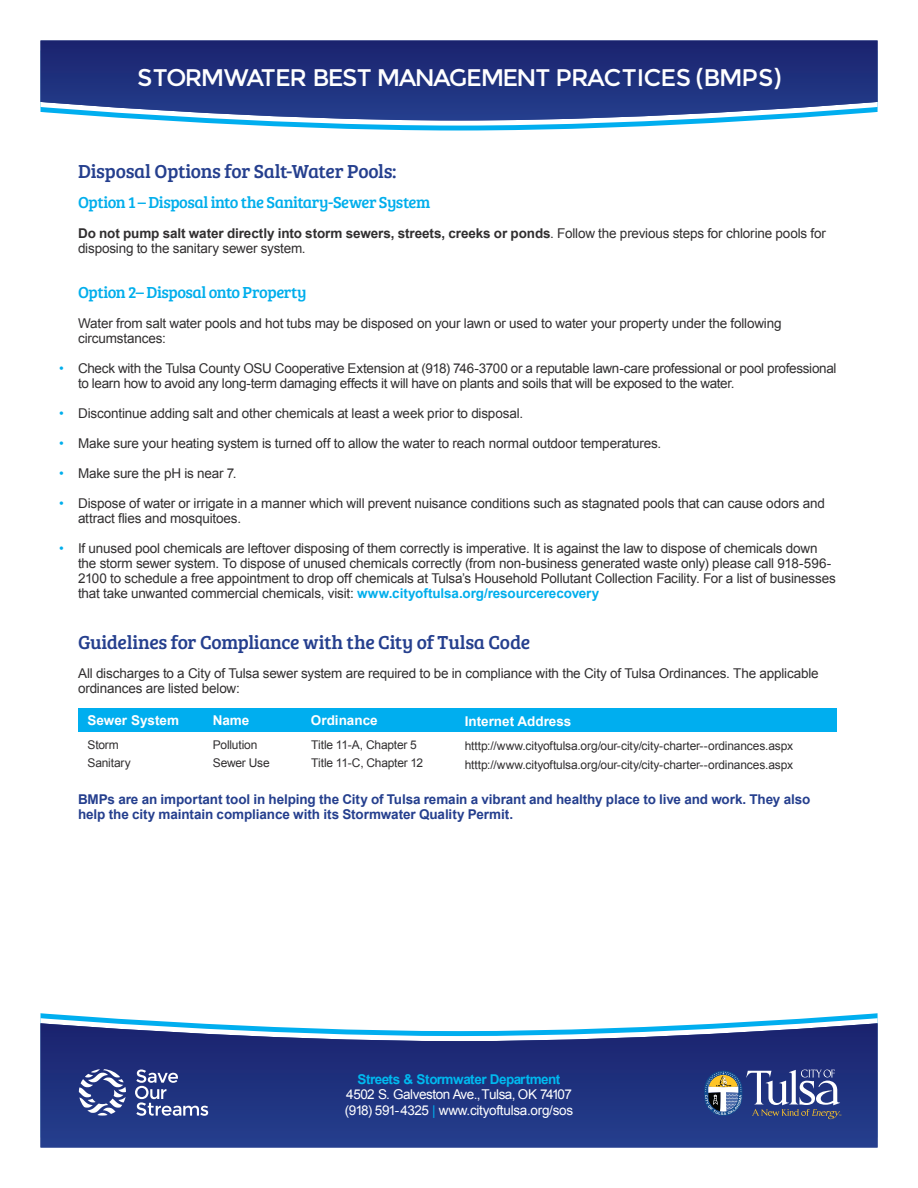
<style>
.page{position:relative;width:918px;height:1188px;background:#fff}
.page>*{position:absolute;margin:0;border:0;box-sizing:border-box;transform-origin:0 0}
.t1{font:24px "Montserrat";letter-spacing:-.08em;color:#fff}
.Paragraph_Style_1{font:19.5px "Bree Serif";letter-spacing:-.015em;color:#253f8e}
.Paragraph_Style_1-2{font:16.5px "Bree Serif";letter-spacing:-.03em;color:#00aeec}
.Paragraph_Style_1-3{font:13.5px/15px "Arial";letter-spacing:-.015em;color:#312f30}
.t2{font:700 13.5px/15px "Arial";letter-spacing:-.005em;color:#253f8e}
.t3{font:700 13.5px "Arial";color:#fff}
.t4{font:13.5px "Arial";letter-spacing:-.02em;color:#fff}
.t5{font:13.5px "Arial";letter-spacing:-.04em;color:#fff}
.t6{font:700 13.5px "Arial";letter-spacing:-.04em;color:#00b9ef}
.t7{font:12px "Arial";letter-spacing:-.015em;color:#312f30}
.s1{font-weight:700}
.s2{color:#00aeec}
.s3{font-weight:700;color:#00aeec}
</style>
<div class="page">
<svg style="left:270px;top:126px;width:378px;height:5px"></svg>
<svg style="left:157px;top:120px;width:604px;height:6px"></svg>
<svg style="left:41px;top:1018px;width:837px;height:5px"></svg>
<svg style="left:41px;top:40px;width:837px;height:80px;background:#2a3e86"></svg>
<svg style="left:41px;top:1023px;width:837px;height:125px;background:#2f458c"></svg>
<svg style="left:79px;top:1069px;width:47px;height:47px"></svg>
<svg style="left:135px;top:1070px;width:73px;height:46px;background:#4f5e9a"></svg>
<svg style="left:704px;top:1070px;width:137px;height:49px;background:#596793"></svg>
<div style="left:79px;top:708px;width:758px;height:24px;background:#00aeef"></div>
<p class="t1" style="left:137px;top:63px;width:646px">STORMWATER BEST MANAGEMENT PRACTICES (BMPS)</p>
<p class="Paragraph_Style_1" style="left:78px;top:157px;width:320px">Disposal Options for Salt-Water Pools:</p>
<p class="Paragraph_Style_1-2" style="left:78px;top:191px;width:354px">Option 1 – Disposal into the Sanitary-Sewer System</p>
<p class="Paragraph_Style_1-3" style="left:78px;top:226px;width:749px"><span class="s1">Do not pump salt water directly into storm sewers, streets, creeks or ponds</span>. Follow the previous steps for chlorine pools for disposing to the sanitary sewer system.</p>
<p class="Paragraph_Style_1-2" style="left:78px;top:281px;width:230px">Option 2– Disposal onto Property</p>
<p class="Paragraph_Style_1-3" style="left:78px;top:316px;width:705px">Water from salt water pools and hot tubs may be disposed on your lawn or used to water your property under the following circumstances:</p>
<p class="Paragraph_Style_1-3" style="left:78px;top:361px;width:760px;text-indent:-19px"><span class="s2">•</span> Check with the Tulsa County OSU Cooperative Extension at (918) 746-3700 or a reputable lawn-care professional or pool professional to learn how to avoid any long-term damaging effects it will have on plants and soils that will be exposed to the water.</p>
<p class="Paragraph_Style_1-3" style="left:59px;top:406px;width:465px"><span class="s2">•</span> Discontinue adding salt and other chemicals at least a week prior to disposal.</p>
<p class="Paragraph_Style_1-3" style="left:59px;top:436px;width:604px"><span class="s2">•</span> Make sure your heating system is turned off to allow the water to reach normal outdoor temperatures.</p>
<p class="Paragraph_Style_1-3" style="left:59px;top:466px;width:179px"><span class="s2">•</span> Make sure the pH is near 7.</p>
<p class="Paragraph_Style_1-3" style="left:78px;top:496px;width:748px;text-indent:-19px"><span class="s2">•</span> Dispose of water or irrigate in a manner which will prevent nuisance conditions such as stagnated pools that can cause odors and attract flies and mosquitoes.</p>
<p class="Paragraph_Style_1-3" style="left:78px;top:541px;width:759px;text-indent:-19px"><span class="s2">•</span> If unused pool chemicals are leftover disposing of them correctly is imperative. It is against the law to dispose of chemicals down the storm sewer system. To dispose of unused chemicals correctly (from non-business generated waste only) please call 918-596- 2100 to schedule a free appointment to drop off chemicals at Tulsa’s Household Pollutant Collection Facility. For a list of businesses that take unwanted commercial chemicals, visit: <span class="s3">www.cityoftulsa.org/resourcerecovery</span></p>
<p class="Paragraph_Style_1" style="left:78px;top:628px;width:454px">Guidelines for Compliance with the City of Tulsa Code</p>
<p class="Paragraph_Style_1-3" style="left:78px;top:666px;width:742px">All discharges to a City of Tulsa sewer system are required to be in compliance with the City of Tulsa Ordinances. The applicable ordinances are listed below:</p>
<p class="t3" style="left:87px;top:711px;width:93px">Sewer System</p>
<p class="t3" style="left:213px;top:711px;width:38px">Name</p>
<p class="t3" style="left:311px;top:711px;width:68px">Ordinance</p>
<p class="t3" style="left:465px;top:712px;width:108px">Internet Address</p>
<p class="t7" style="left:87px;top:737px;width:33px">Storm</p>
<p class="t7" style="left:87px;top:755px;width:45px">Sanitary</p>
<p class="t7" style="left:213px;top:737px;width:46px">Pollution</p>
<p class="t7" style="left:311px;top:737px;width:107px">Title 11-A, Chapter 5</p>
<p class="t7" style="left:213px;top:755px;width:58px">Sewer Use</p>
<p class="t7" style="left:311px;top:755px;width:114px">Title 11-C, Chapter 12</p>
<p class="t7" style="left:465px;top:738px;width:330px">htttp://www.cityoftulsa.org/our-city/city-charter--ordinances.aspx</p>
<p class="t7" style="left:465px;top:757px;width:330px">htttp://www.cityoftulsa.org/our-city/city-charter--ordinances.aspx</p>
<p class="t2" style="left:78px;top:792px;width:734px">BMPs are an important tool in helping the City of Tulsa remain a vibrant and healthy place to live and work. They also help the city maintain compliance with its Stormwater Quality Permit.</p>
<p class="t6" style="left:358px;top:1070px;width:204px">Streets &amp; Stormwater Department</p>
<p class="t5" style="left:346px;top:1086px;width:227px">4502 S. Galveston Ave., Tulsa, OK 74107</p>
<p class="t4" style="left:345px;top:1101px;width:230px">(918) 591-4325 <span class="s2">|</span> www.cityoftulsa.org/sos</p>
</div>
